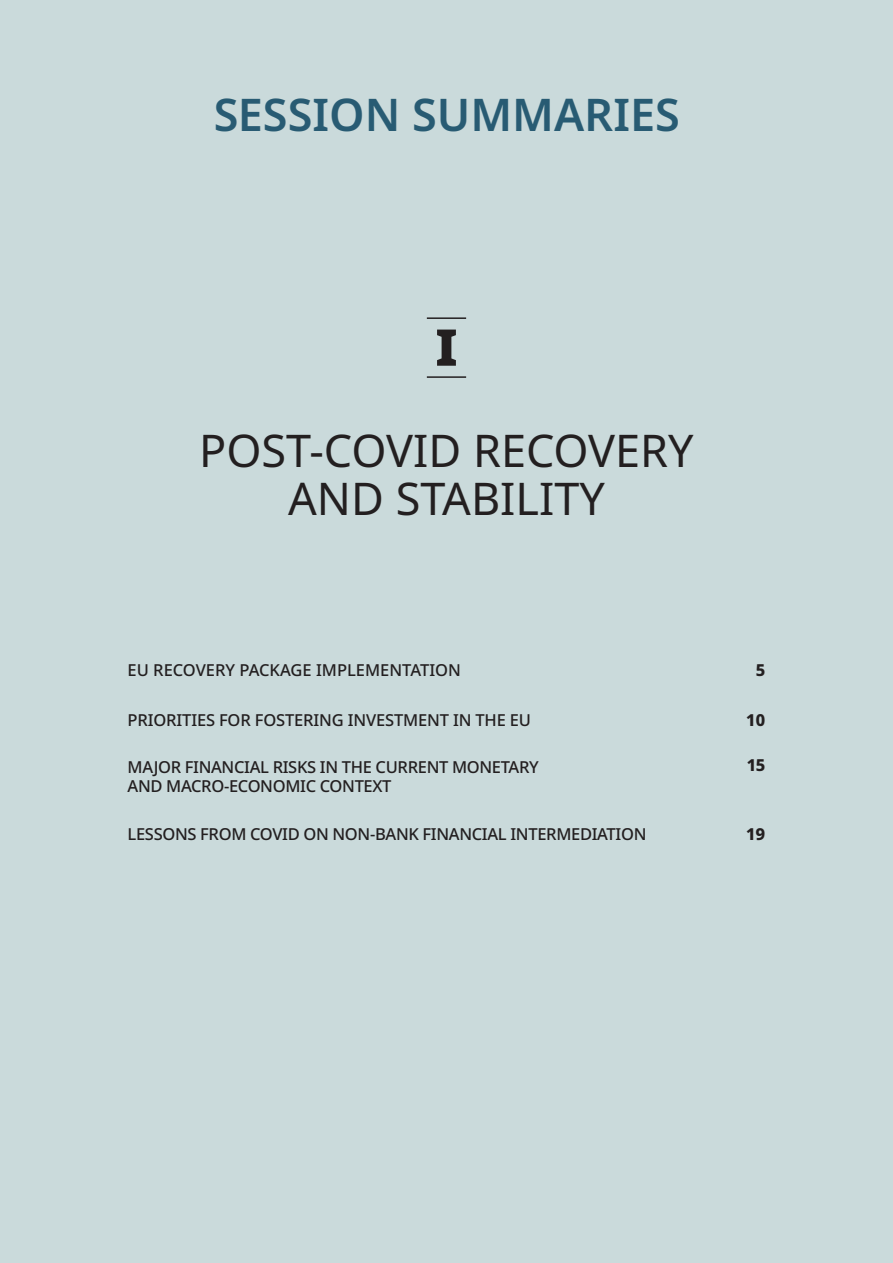
<style>
.page{position:relative;width:893px;height:1263px;background:#cadadb}
.page>*{position:absolute;margin:0;border:0;box-sizing:border-box;transform-origin:0 0}
.t1{font:900 50.7px "Noto Sans";color:#231f20}
.t2{font:45px/48px "Noto Sans";color:#231f20;text-align:center}
.t3{font:600 45px "Noto Sans";color:#003c59}
.t4{font:500 16.5px/19.8px "Noto Sans";letter-spacing:-.02em;color:#231f20}
.t5{font:500 16.5px "Noto Sans";color:#231f20}
.t6{font:800 16.5px "Noto Sans";color:#231f20}
</style>
<div class="page">
<hr style="left:427px;top:317px;width:39px;height:2px;background:#231f20">
<hr style="left:427px;top:376px;width:39px;height:2px;background:#231f20">
<h2 class="t3" style="left:213px;top:83px;width:468px">SESSION SUMMARIES</h2>
<h1 class="t1" style="left:435px;top:309px;width:24px">I</h1>
<h2 class="t2" style="left:199px;top:428px;width:496px">POST-COVID RECOVERY<br>AND STABILITY</h2>
<p class="t5" style="left:128px;top:659px;width:335px">EU RECOVERY PACKAGE IMPLEMENTATION</p>
<p class="t6" style="left:756px;top:658px;width:11px">5</p>
<p class="t4" style="left:128px;top:710px;width:405px">PRIORITIES FOR FOSTERING INVESTMENT IN THE EU</p>
<p class="t6" style="left:747px;top:708px;width:20px">10</p>
<p class="t4" style="left:128px;top:757px;width:413px">MAJOR FINANCIAL RISKS IN THE CURRENT MONETARY<br>AND MACRO-ECONOMIC CONTEXT</p>
<p class="t6" style="left:747px;top:753px;width:19px">15</p>
<p class="t4" style="left:128px;top:824px;width:520px">LESSONS FROM COVID ON NON-BANK FINANCIAL INTERMEDIATION</p>
<p class="t6" style="left:747px;top:822px;width:20px">19</p>
</div>
